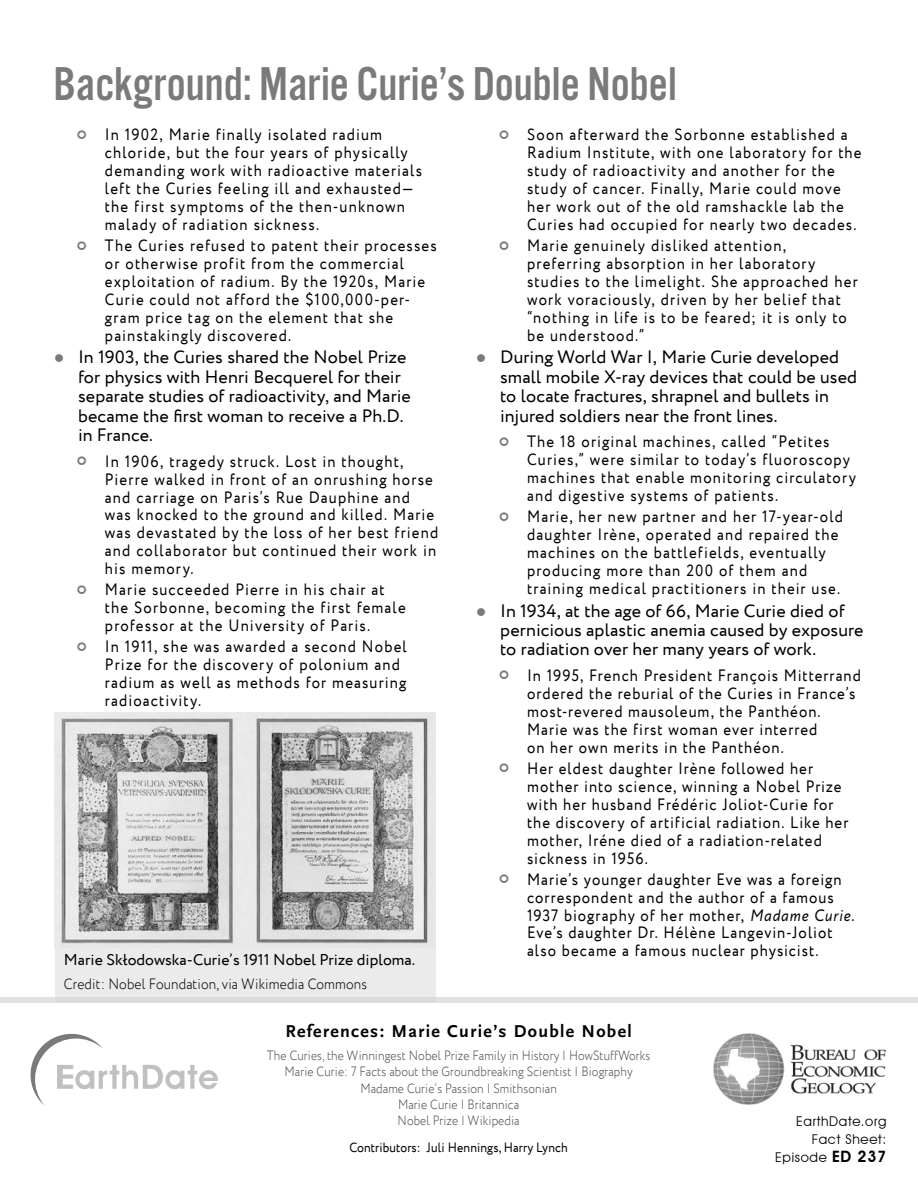
<style>
.page{position:relative;width:918px;height:1188px;background:#fff}
.page>*{position:absolute;margin:0;border:0;box-sizing:border-box;transform-origin:0 0}
.t1{font:49.35px "Alternate Got No 3 D";color:#7a7a7a}
.t2{font:18px/19.4px "Circe";letter-spacing:.005em;color:#000}
.t3{font:700 18px "Scala Sans Pro";letter-spacing:.075em;color:#000}
.t4{font:16.5px/18px "Circe";letter-spacing:.075em;color:#000;scale:.9 1}
.t5{font:15.75px "Circe";color:#000}
.t6{font:300 15px "Circe";letter-spacing:.01em;color:#000;scale:.9 1}
.t7{font:300 13.5px/16.2px "Circe";letter-spacing:.01em;color:#4b4b4b;text-align:center;scale:.87 1}
.t8{font:13.5px "Circe";letter-spacing:.01em;color:#000;scale:.9 1}
.t9{font:13.5px/18px "Avant Garde IT Cby BT";letter-spacing:.05em;color:#000;text-align:right}
.s1{color:#7a7a7a}
.s2{font-style:italic}
.s3{font-weight:600;font-size:15.75px}
</style>
<div class="page">
<div style="left:55px;top:910px;width:380px;height:92px;background:#ebebeb"></div>
<img style="left:54px;top:713px;width:381px;height:234px">
<img style="left:713px;top:1034px;width:173px;height:71px">
<svg style="left:30px;top:1033px;width:188px;height:72px"></svg>
<div style="left:0;top:998px;width:918px;height:5px;background:#e2e2e2"></div>
<h1 class="t1" style="left:53px;top:58px;width:625px">Background: Marie Curie’s Double Nobel</h1>
<p class="t4" style="left:105px;top:126px;width:354px">In 1902, Marie finally isolated radium chloride, but the four years of physically demanding work with radioactive materials left the Curies feeling ill and exhausted— the first symptoms of the then-unknown malady of radiation sickness.</p>
<p class="t4" style="left:105px;top:237px;width:370px">The Curies refused to patent their processes or otherwise profit from the commercial exploitation of radium. By the 1920s, Marie Curie could not afford the $100,000-per&shy;gram price tag on the element that she painstakingly discovered.</p>
<p class="t2" style="left:78px;top:348px;width:334px;text-indent:-24px"><span class="s1">●</span> In 1903, the Curies shared the Nobel Prize for physics with Henri Becquerel for their separate studies of radioactivity, and Marie became the first woman to receive a Ph.D. in France.</p>
<p class="t4" style="left:105px;top:453px;width:372px">In 1906, tragedy struck. Lost in thought, Pierre walked in front of an onrushing horse and carriage on Paris’s Rue Dauphine and was knocked to the ground and killed. Marie was devastated by the loss of her best friend and collaborator but continued their work in his memory.</p>
<p class="t4" style="left:105px;top:581px;width:336px">Marie succeeded Pierre in his chair at the Sorbonne, becoming the first female professor at the University of Paris.</p>
<p class="t4" style="left:105px;top:638px;width:337px">In 1911, she was awarded a second Nobel Prize for the discovery of polonium and radium as well as methods for measuring radioactivity.</p>
<p class="t5" style="left:64px;top:949px;width:353px">Marie Skłodowska-Curie’s 1911 Nobel Prize diploma.</p>
<p class="t6" style="left:64px;top:974px;width:338px">Credit: Nobel Foundation, via Wikimedia Commons</p>
<p class="t4" style="left:527px;top:126px;width:373px">Soon afterward the Sorbonne established a Radium Institute, with one laboratory for the study of radioactivity and another for the study of cancer. Finally, Marie could move her work out of the old ramshackle lab the Curies had occupied for nearly two decades.</p>
<p class="t4" style="left:527px;top:237px;width:369px">Marie genuinely disliked attention, preferring absorption in her laboratory studies to the limelight. She approached her work voraciously, driven by her belief that “nothing in life is to be feared; it is only to be understood.”</p>
<p class="t2" style="left:500px;top:348px;width:359px;text-indent:-24px"><span class="s1">●</span> During World War I, Marie Curie developed small mobile X-ray devices that could be used to locate fractures, shrapnel and bullets in injured soldiers near the front lines.</p>
<p class="t4" style="left:527px;top:433px;width:367px">The 18 original machines, called “Petites Curies,” were similar to today’s fluoroscopy machines that enable monitoring circulatory and digestive systems of patients.</p>
<p class="t4" style="left:527px;top:508px;width:352px">Marie, her new partner and her 17-year-old daughter Irène, operated and repaired the machines on the battlefields, eventually producing more than 200 of them and training medical practitioners in their use.</p>
<p class="t2" style="left:500px;top:601px;width:365px;text-indent:-24px"><span class="s1">●</span> In 1934, at the age of 66, Marie Curie died of pernicious aplastic anemia caused by exposure to radiation over her many years of work.</p>
<p class="t4" style="left:527px;top:667px;width:372px">In 1995, French President François Mitterrand ordered the reburial of the Curies in France’s most-revered mausoleum, the Panthéon.<br>Marie was the first woman ever interred<br>on her own merits in the Panthéon.</p>
<p class="t4" style="left:527px;top:760px;width:358px">Her eldest daughter Irène followed her mother into science, winning a Nobel Prize with her husband Frédéric Joliot-Curie for the discovery of artificial radiation. Like her mother, Iréne died of a radiation-related sickness in 1956.</p>
<p class="t4" style="left:527px;top:871px;width:365px">Marie’s younger daughter Eve was a foreign correspondent and the author of a famous 1937 biography of her mother, <span class="s2">Madame Curie</span>.<br>Eve’s daughter Dr. Hélène Langevin-Joliot also became a famous nuclear physicist.</p>
<p class="t3" style="left:285px;top:1021px;width:348px">References: Marie Curie’s Double Nobel</p>
<p class="t7" style="left:267px;top:1048px;width:442px">The Curies, the Winningest Nobel Prize Family in History | HowStuffWorks Marie Curie: 7 Facts about the Groundbreaking Scientist | Biography Madame Curie’s Passion | Smithsonian<br>Marie Curie | Britannica<br>Nobel Prize | Wikipedia</p>
<p class="t8" style="left:349px;top:1139px;width:244px">Contributors: Juli Hennings, Harry Lynch</p>
<p class="t9" style="left:775px;top:1113px;width:113px">EarthDate.org<br>Fact Sheet:<br>Episode <span class="s3">ED 237</span></p>
</div>
